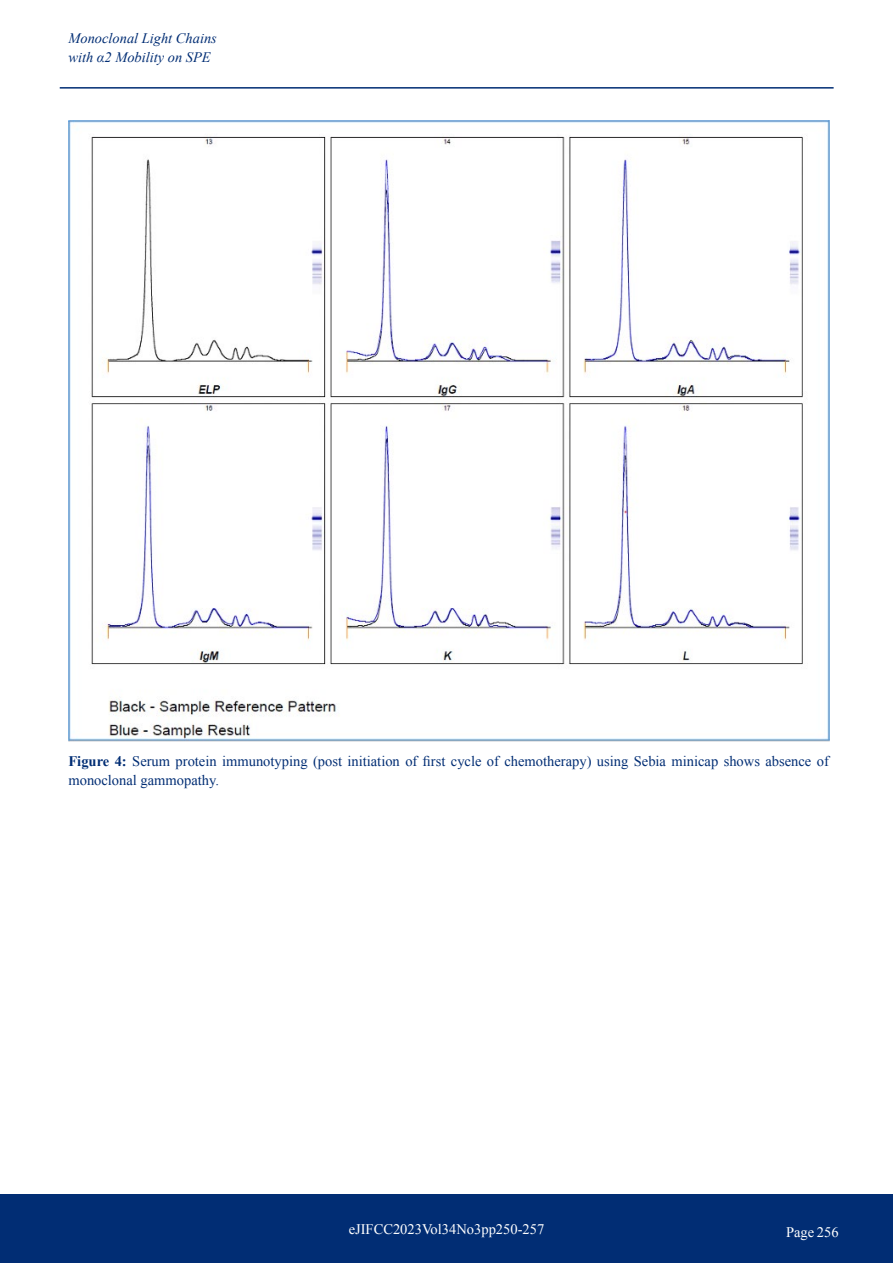
<style>
.page{position:relative;width:893px;height:1263px;background:#fff}
.page>*{position:absolute;margin:0;border:0;box-sizing:border-box;transform-origin:0 0}
.t1{font:14.55px/19.2px "Times New Roman";color:#012d74}
.t2{font:14.55px "Times New Roman";color:#fff}
.t3{font:italic 14.4px/19.5px "Times New Roman";color:#012d74}
.s1{font-weight:700}
</style>
<div class="page">
<div style="left:0;top:1195px;width:893px;height:68px;background:#012d74"></div>
<hr style="left:60px;top:87px;width:774px;height:2px;background:#012d74">
<img style="left:68px;top:120px;width:761px;height:622px">
<p class="t3" style="left:68px;top:28px;width:150px">Monoclonal Light Chains with α2 Mobility on SPE</p>
<p class="t1" style="left:68px;top:751px;width:762px"><span class="s1">Figure 4:</span> Serum protein immunotyping (post initiation of first cycle of chemotherapy) using Sebia minicap shows absence of monoclonal gammopathy.</p>
<p class="t2" style="left:349px;top:1219px;width:197px">eJIFCC2023Vol34No3pp250-257</p>
<p class="t2" style="left:786px;top:1223px;width:54px">Page 256</p>
</div>
